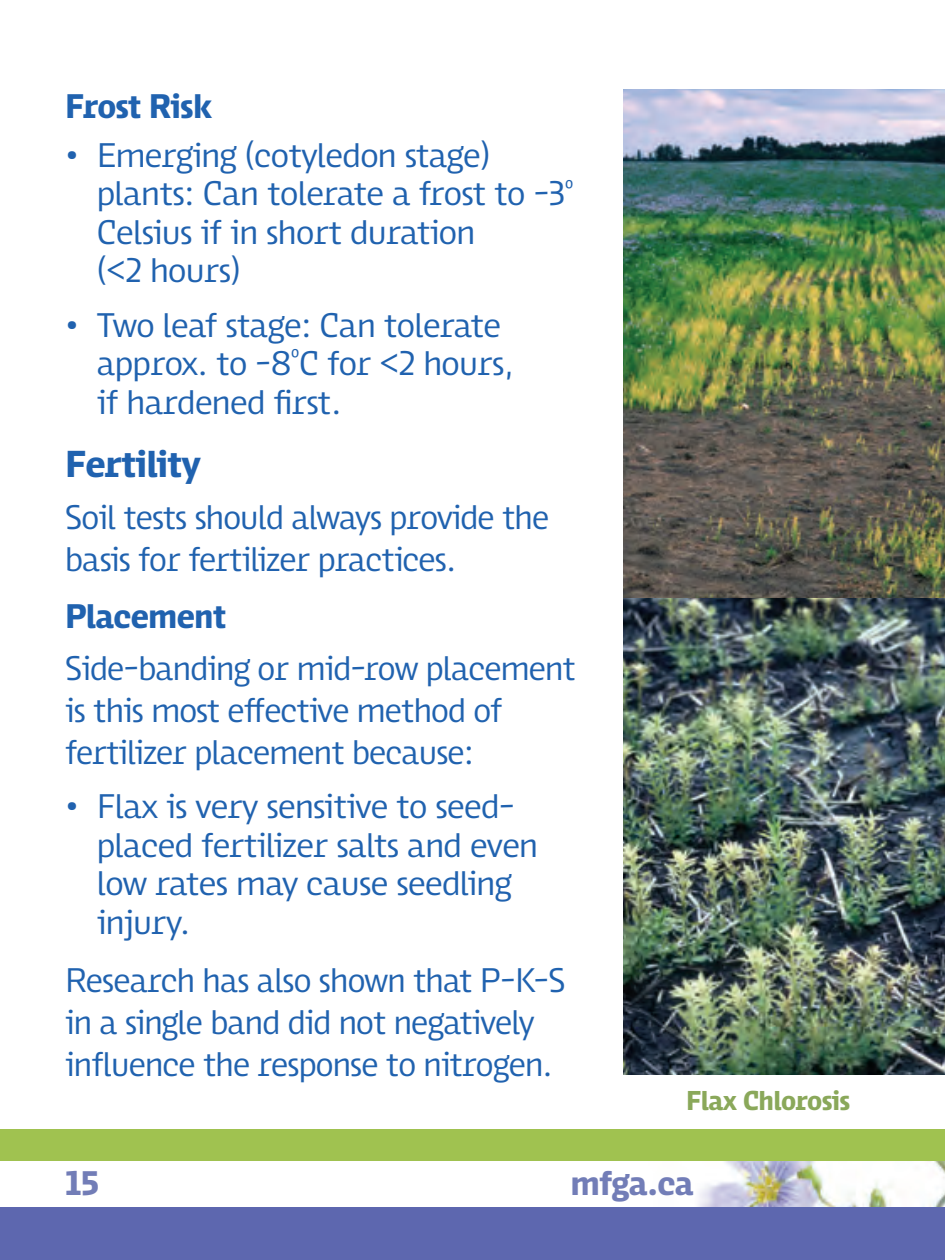
<style>
.page{position:relative;width:945px;height:1260px;background:#fff}
.page>*{position:absolute;margin:0;border:0;box-sizing:border-box;transform-origin:0 0}
.heading_1{font:700 38.5px "Swagg";letter-spacing:-.025em;color:#2062af}
.list_1{font:35px/38.5px "Swagg";letter-spacing:-.02em;color:#2062af}
.Basic_body_copy{font:35px/42px "Swagg";letter-spacing:-.025em;color:#2062af}
.heading_2{font:700 35px "Swagg";letter-spacing:-.025em;color:#2062af}
.t1{font:700 35px "Swagg";letter-spacing:-.025em;color:#727db7}
.t2{font:700 28px "Swagg";letter-spacing:-.025em;color:#8aa85a}
</style>
<div class="page">
<img style="left:0;top:1160px;width:945px;height:48px">
<div style="left:0;top:1208px;width:945px;height:52px;background:#5d67af"></div>
<div style="left:0;top:1129px;width:945px;height:31px;background:#a0c250"></div>
<img style="left:623px;top:90px;width:322px;height:509px">
<img style="left:623px;top:599px;width:322px;height:476px">
<p class="heading_2" style="left:65px;top:87px;width:148px">Frost Risk</p>
<p class="list_1" style="left:97px;top:135px;width:478px;text-indent:-32px">• Emerging (cotyledon stage) plants: Can tolerate a frost to -3<sup>0<br></sup>Celsius if in short duration<br>(&lt;2 hours)</p>
<p class="list_1" style="left:97px;top:305px;width:419px;text-indent:-31px">• Two leaf stage: Can tolerate approx. to -8<sup>0</sup>C for &lt;2 hours, if hardened first.</p>
<p class="heading_1" style="left:65px;top:442px;width:137px">Fertility</p>
<p class="Basic_body_copy" style="left:65px;top:495px;width:486px">Soil tests should always provide the basis for fertilizer practices.</p>
<p class="heading_2" style="left:65px;top:597px;width:163px">Placement</p>
<p class="Basic_body_copy" style="left:65px;top:647px;width:512px">Side-banding or mid-row placement is this most effective method of fertilizer placement because:</p>
<p class="list_1" style="left:97px;top:787px;width:443px;text-indent:-32px">• Flax is very sensitive to seed&shy;placed fertilizer salts and even low rates may cause seedling injury.</p>
<p class="Basic_body_copy" style="left:65px;top:958px;width:502px">Research has also shown that P-K-S in a single band did not negatively influence the response to nitrogen.</p>
<p class="t2" style="left:686px;top:1085px;width:166px">Flax Chlorosis</p>
<p class="t1" style="left:65px;top:1164px;width:36px">15</p>
<p class="t1" style="left:570px;top:1163px;width:125px">mfga.ca</p>
</div>
